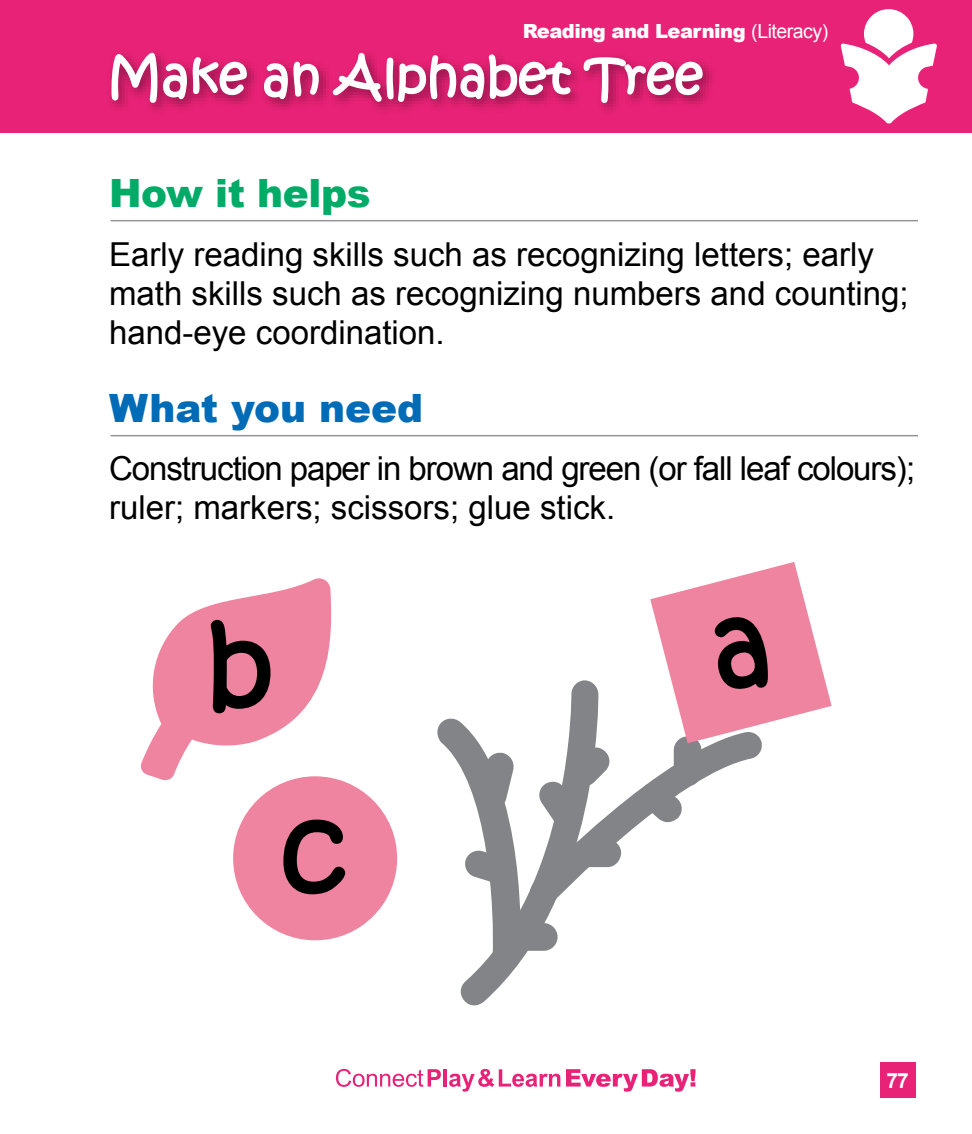
<style>
.page{position:relative;width:972px;height:1134px;background:#fff}
.page>*{position:absolute;margin:0;border:0;box-sizing:border-box;transform-origin:0 0}
.t1{font:107.4px "Kristen ITC";color:#000}
.t2{font:51px "Kristen ITC";color:#fff}
.t3{font:900 39px "Arial";color:#006bb6}
.t4{font:900 39px "Arial";letter-spacing:-.01em;color:#00ab67}
.t5{font:33px/39px "Arial";color:#000}
.t6{font:33px/39px "Arial";letter-spacing:-.03em;color:#000}
.t7{font:700 21px "Arial";color:#fff}
.t8{font:900 19.5px "Arial";letter-spacing:-.025em;color:#fff}
.s1{font-weight:400}
</style>
<div class="page">
<div style="left:0;top:0;width:972px;height:132px;background:#e82276"></div>
<svg style="left:336px;top:1069px;width:105px;height:18px"></svg>
<hr style="left:444px;top:1069px;width:3px;height:18px;background:#e82276">
<svg style="left:449px;top:1069px;width:111px;height:23px"></svg>
<svg style="left:566px;top:1069px;width:130px;height:23px"></svg>
<div style="left:880px;top:1062px;width:36px;height:36px;background:#e82276"></div>
<div style="left:233px;top:776px;width:164px;height:164px;background:#ef84a0;border-radius:50%"></div>
<img style="left:110px;top:56px;width:602px;height:54px">
<svg style="left:111px;top:52px;width:137px;height:58px"></svg>
<svg style="left:263px;top:61px;width:57px;height:39px"></svg>
<svg style="left:332px;top:52px;width:240px;height:51px"></svg>
<svg style="left:583px;top:57px;width:121px;height:76px"></svg>
<hr style="left:111px;top:220px;width:807px;height:1px;background:#939598">
<hr style="left:111px;top:435px;width:807px;height:1px;background:#939598">
<svg style="left:460px;top:971px;width:53px;height:34px;fill:#828487"></svg>
<svg style="left:141px;top:578px;width:206px;height:318px"></svg>
<svg style="left:841px;top:9px;width:96px;height:114px"></svg>
<svg style="left:437px;top:562px;width:395px;height:409px"></svg>
<p class="t8" style="left:523px;top:17px;width:307px">Reading and Learning <span class="s1">(Literacy)</span></p>
<h2 class="t2" style="left:107px;top:43px;width:597px">Make an Alphabet Tree</h2>
<p class="t4" style="left:109px;top:165px;width:263px">How it helps</p>
<p class="t5" style="left:109px;top:235px;width:801px">Early reading skills such as recognizing letters; early math skills such as recognizing numbers and counting; hand-eye coordination.</p>
<p class="t3" style="left:109px;top:380px;width:316px">What you need</p>
<p class="t6" style="left:109px;top:450px;width:808px">Construction paper in brown and green (or fall leaf colours); ruler; markers; scissors; glue stick.</p>
<h1 class="t1" style="left:207px;top:596px;width:67px">b</h1>
<h1 class="t1" style="left:282px;top:784px;width:66px">c</h1>
<p class="t7" style="left:887px;top:1067px;width:24px">77</p>
</div>
